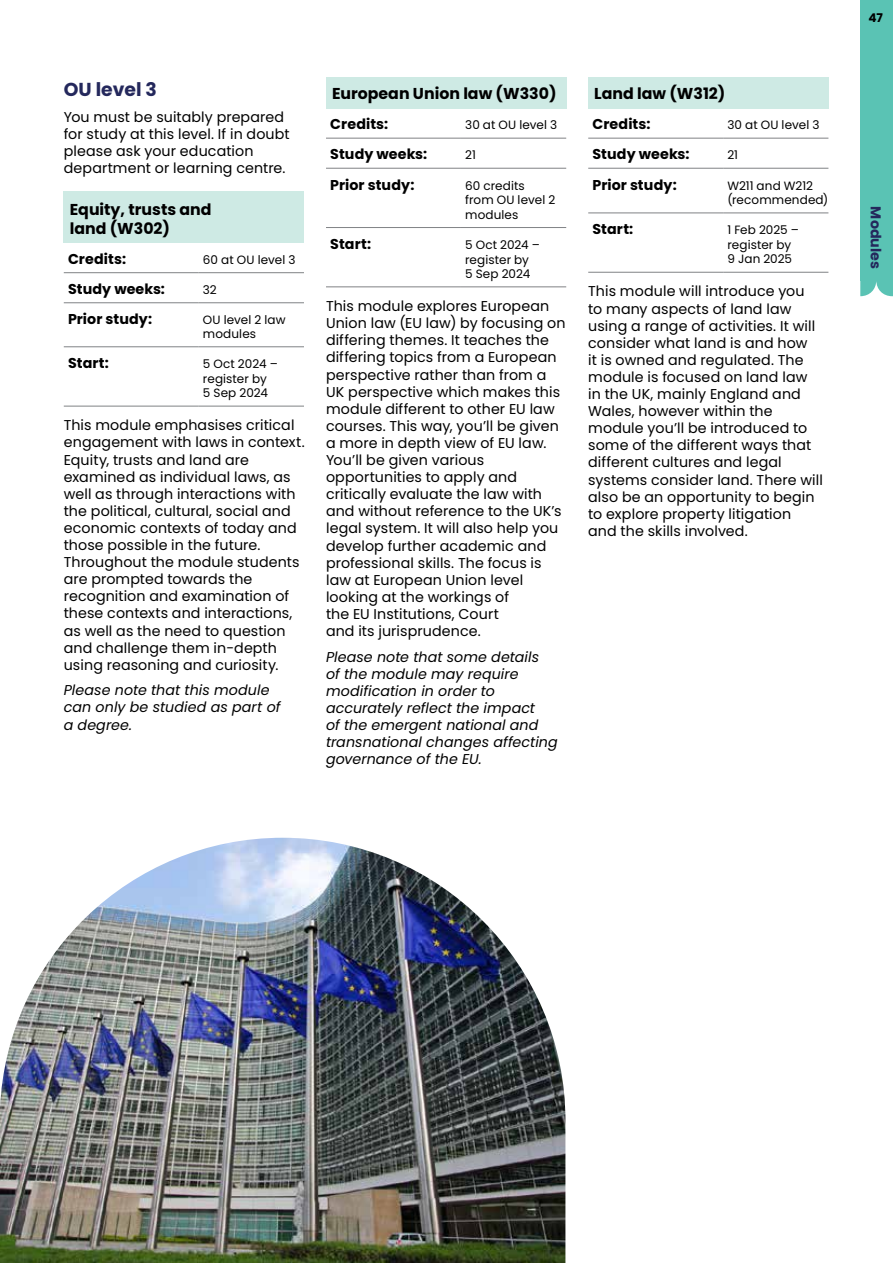
<style>
.page{position:relative;width:893px;height:1263px;background:#fff}
.page>*{position:absolute;margin:0;border:0;box-sizing:border-box;transform-origin:0 0}
.t1{font:700 18.75px "Poppins";color:#24285c}
.t2{font:700 15.75px/18.9px "Poppins";color:#000}
.t3{font:14.25px/17.1px "Poppins";letter-spacing:.005em;color:#000}
.t4{font:italic 14.25px/17.1px "Poppins";letter-spacing:.005em;color:#000}
.t5{font:700 14.25px "Poppins";letter-spacing:.01em;color:#000}
.t6{font:700 14.25px "Poppins";color:#24285c}
.t7{font:12px/14.4px "Poppins";letter-spacing:.005em;color:#000}
.t8{font:700 12px "Poppins";color:#000}
</style>
<div class="page">
<div style="left:64px;top:192px;width:240px;height:51px;background:#ceeae4"></div>
<hr style="left:199px;top:272px;width:105px;height:1px;background:#808285">
<hr style="left:64px;top:272px;width:135px;height:1px;background:#808285">
<hr style="left:64px;top:302px;width:135px;height:1px;background:#808285">
<hr style="left:64px;top:346px;width:135px;height:1px;background:#808285">
<hr style="left:64px;top:406px;width:135px;height:1px;background:#808285">
<hr style="left:199px;top:302px;width:105px;height:1px;background:#808285">
<hr style="left:199px;top:406px;width:105px;height:1px;background:#808285">
<hr style="left:199px;top:346px;width:105px;height:1px;background:#808285">
<div style="left:326px;top:77px;width:240px;height:31px;background:#ceeae4"></div>
<hr style="left:461px;top:138px;width:105px;height:1px;background:#808285">
<hr style="left:326px;top:138px;width:135px;height:1px;background:#808285">
<hr style="left:326px;top:168px;width:135px;height:1px;background:#808285">
<hr style="left:326px;top:227px;width:135px;height:1px;background:#808285">
<hr style="left:326px;top:286px;width:135px;height:1px;background:#808285">
<hr style="left:461px;top:168px;width:105px;height:1px;background:#808285">
<hr style="left:461px;top:286px;width:105px;height:1px;background:#808285">
<hr style="left:461px;top:227px;width:105px;height:1px;background:#808285">
<div style="left:588px;top:77px;width:240px;height:31px;background:#ceeae4"></div>
<hr style="left:723px;top:138px;width:105px;height:1px;background:#808285">
<hr style="left:588px;top:138px;width:135px;height:1px;background:#808285">
<hr style="left:588px;top:168px;width:135px;height:1px;background:#808285">
<hr style="left:588px;top:213px;width:135px;height:1px;background:#808285">
<hr style="left:588px;top:272px;width:135px;height:1px;background:#808285">
<hr style="left:723px;top:168px;width:105px;height:1px;background:#808285">
<hr style="left:723px;top:272px;width:105px;height:1px;background:#808285">
<hr style="left:723px;top:213px;width:105px;height:1px;background:#808285">
<img style="left:0;top:838px;width:565px;height:425px">
<svg style="left:860px;top:281px;width:33px;height:15px"></svg>
<div style="left:860px;top:0;width:33px;height:281px;background:#5ac3b4"></div>
<h1 class="t1" style="left:64px;top:79px;width:95px">OU level 3</h1>
<p class="t3" style="left:64px;top:108px;width:227px">You must be suitably prepared for study at this level. If in doubt please ask your education department or learning centre.</p>
<p class="t2" style="left:70px;top:200px;width:143px">Equity, trusts and land (W302)</p>
<p class="t5" style="left:68px;top:251px;width:60px">Credits:</p>
<p class="t7" style="left:203px;top:253px;width:94px">60 at OU level 3</p>
<p class="t5" style="left:68px;top:281px;width:98px">Study weeks:</p>
<p class="t7" style="left:203px;top:283px;width:15px">32</p>
<p class="t5" style="left:68px;top:311px;width:86px">Prior study:</p>
<p class="t7" style="left:203px;top:313px;width:84px">OU level 2 law modules</p>
<p class="t5" style="left:68px;top:355px;width:42px">Start:</p>
<p class="t7" style="left:203px;top:357px;width:76px">5 Oct 2024 – register by<br>5 Sep 2024</p>
<p class="t3" style="left:64px;top:417px;width:242px">This module emphasises critical engagement with laws in context.<br>Equity, trusts and land are examined as individual laws, as well as through interactions with the political, cultural, social and economic contexts of today and those possible in the future.<br>Throughout the module students are prompted towards the recognition and examination of these contexts and interactions, as well as the need to question and challenge them in-depth using reasoning and curiosity.</p>
<p class="t4" style="left:64px;top:682px;width:218px">Please note that this module can only be studied as part of a degree.</p>
<p class="t2" style="left:332px;top:85px;width:226px">European Union law (W330)</p>
<p class="t5" style="left:330px;top:116px;width:60px">Credits:</p>
<p class="t7" style="left:465px;top:118px;width:93px">30 at OU level 3</p>
<p class="t5" style="left:330px;top:146px;width:98px">Study weeks:</p>
<p class="t7" style="left:465px;top:148px;width:12px">21</p>
<p class="t5" style="left:330px;top:176px;width:86px">Prior study:</p>
<p class="t7" style="left:465px;top:178px;width:92px">60 credits from OU level 2 modules</p>
<p class="t5" style="left:330px;top:236px;width:42px">Start:</p>
<p class="t7" style="left:465px;top:238px;width:76px">5 Oct 2024 – register by<br>5 Sep 2024</p>
<p class="t3" style="left:326px;top:298px;width:241px">This module explores European<br>Union law (EU law) by focusing on differing themes. It teaches the differing topics from a European perspective rather than from a<br>UK perspective which makes this module different to other EU law courses. This way, you’ll be given a more in depth view of EU law.<br>You’ll be given various opportunities to apply and critically evaluate the law with and without reference to the UK’s legal system. It will also help you develop further academic and professional skills. The focus is law at European Union level looking at the workings of<br>the EU Institutions, Court<br>and its jurisprudence.</p>
<p class="t4" style="left:326px;top:648px;width:233px">Please note that some details<br>of the module may require modification in order to accurately reflect the impact<br>of the emergent national and transnational changes affecting governance of the EU.</p>
<p class="t2" style="left:594px;top:85px;width:133px">Land law (W312)</p>
<p class="t5" style="left:592px;top:116px;width:60px">Credits:</p>
<p class="t7" style="left:727px;top:118px;width:93px">30 at OU level 3</p>
<p class="t5" style="left:592px;top:146px;width:98px">Study weeks:</p>
<p class="t7" style="left:727px;top:148px;width:12px">21</p>
<p class="t5" style="left:592px;top:176px;width:86px">Prior study:</p>
<p class="t7" style="left:727px;top:178px;width:102px">W211 and W212 (recommended)</p>
<p class="t5" style="left:592px;top:221px;width:42px">Start:</p>
<p class="t7" style="left:727px;top:223px;width:73px">1 Feb 2025 – register by<br>9 Jan 2025</p>
<p class="t3" style="left:588px;top:283px;width:236px">This module will introduce you<br>to many aspects of land law using a range of activities. It will consider what land is and how<br>it is owned and regulated. The module is focused on land law in the UK, mainly England and<br>Wales, however within the module you’ll be introduced to some of the different ways that different cultures and legal systems consider land. There will also be an opportunity to begin to explore property litigation and the skills involved.</p>
<p class="t8" style="left:868px;top:11px;width:16px">47</p>
<p class="t6" style="left:884px;top:206px;width:64px;rotate:90deg">Modules</p>
</div>
